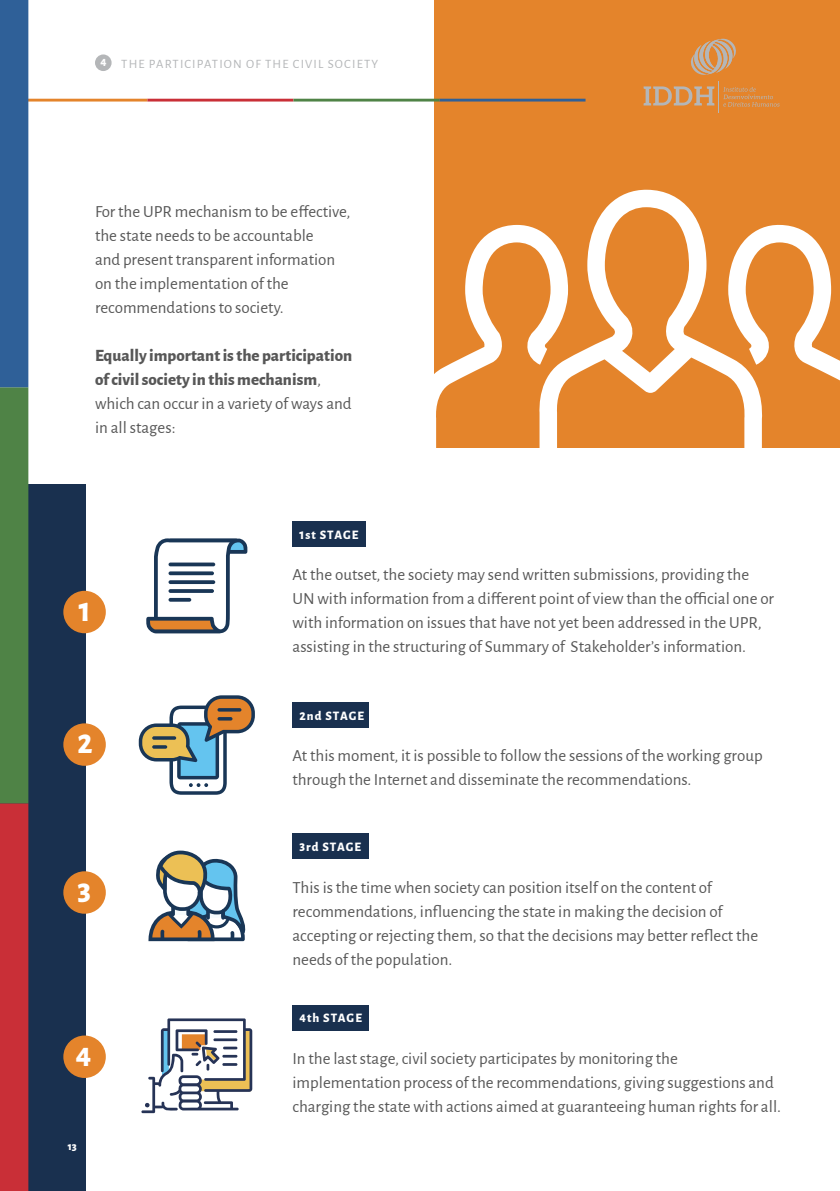
<style>
.page{position:relative;width:840px;height:1191px;background:#fff}
.page>*{position:absolute;margin:0;border:0;box-sizing:border-box;transform-origin:0 0}
.t1{font:800 30.6px "Alegreya Sans";color:#fff}
.t2{font:17px/24px "Alegreya Sans";color:#575757}
.t3{font:800 17px/24px "Alegreya Sans";color:#575757}
.t4{font:12.8px "Alegreya Sans";letter-spacing:.095em;color:#b4b6b8}
.t5{font:800 12.8px "Alegreya Sans";letter-spacing:.075em;color:#fff}
.t6{font:800 11.4px "Alegreya Sans";color:#fff}
.s1{font-weight:800;font-size:12px;color:#fff}
.s2{font-weight:400}
</style>
<div class="page">
<div style="left:292px;top:521px;width:74px;height:26px;background:#19304f"></div>
<div style="left:292px;top:702px;width:76px;height:26px;background:#19304f"></div>
<div style="left:292px;top:833px;width:76px;height:26px;background:#19304f"></div>
<div style="left:292px;top:1004px;width:76px;height:26px;background:#19304f"></div>
<div style="left:434px;top:0;width:405px;height:448px;background:#e4842b"></div>
<hr style="left:0;top:99px;width:147px;height:3px;background:#e4842b">
<hr style="left:147px;top:99px;width:146px;height:3px;background:#c92f37">
<hr style="left:293px;top:99px;width:146px;height:3px;background:#4f8346">
<hr style="left:439px;top:99px;width:146px;height:3px;background:#2f6098">
<svg style="left:690px;top:38px;width:46px;height:37px"></svg>
<svg style="left:643px;top:86px;width:71px;height:19px"></svg>
<hr style="left:718px;top:82px;width:1px;height:31px;background:#b4b6b8">
<svg style="left:723px;top:87px;width:56px;height:20px"></svg>
<div style="left:95px;top:54px;width:16px;height:17px;background:#b4b6b8;border-radius:50%"></div>
<div style="left:0;top:484px;width:86px;height:707px;background:#19304f"></div>
<svg style="left:146px;top:538px;width:102px;height:95px"></svg>
<svg style="left:168px;top:571px;width:46px;height:4px"></svg>
<svg style="left:168px;top:589px;width:46px;height:4px"></svg>
<svg style="left:168px;top:580px;width:47px;height:4px"></svg>
<svg style="left:168px;top:562px;width:47px;height:4px"></svg>
<hr style="left:168px;top:598px;width:23px;height:3px;background:#193656;border-radius:2px">
<svg style="left:139px;top:695px;width:116px;height:99px"></svg>
<hr style="left:217px;top:708px;width:24px;height:3px;background:#193656;border-radius:2px">
<hr style="left:217px;top:717px;width:15px;height:3px;background:#193656;border-radius:2px">
<hr style="left:152px;top:736px;width:24px;height:3px;background:#193656;border-radius:2px">
<hr style="left:152px;top:745px;width:15px;height:3px;background:#193656;border-radius:2px">
<svg style="left:148px;top:850px;width:98px;height:91px"></svg>
<div style="left:63px;top:591px;width:43px;height:42px;background:#e4842b;border-radius:50%"></div>
<div style="left:63px;top:723px;width:43px;height:43px;background:#e4842b;border-radius:50%"></div>
<div style="left:63px;top:871px;width:43px;height:42px;background:#e4842b;border-radius:50%"></div>
<div style="left:63px;top:1035px;width:43px;height:43px;background:#e4842b;border-radius:50%"></div>
<svg style="left:141px;top:1018px;width:111px;height:95px"></svg>
<svg style="left:567px;top:189px;width:160px;height:204px"></svg>
<svg style="left:727px;top:225px;width:112px;height:223px"></svg>
<svg style="left:434px;top:225px;width:133px;height:223px"></svg>
<div style="left:0;top:803px;width:28px;height:388px;background:#c92f37"></div>
<div style="left:0;top:387px;width:28px;height:416px;background:#4f8346"></div>
<div style="left:0;top:0;width:28px;height:387px;background:#2f6098"></div>
<p class="t4" style="left:100px;top:55px;width:279px"><span class="s1">4</span> THE PARTICIPATION OF THE CIVIL SOCIETY</p>
<p class="t2" style="left:95px;top:198px;width:257px">For the UPR mechanism to be effective, the state needs to be accountable<br>and present transparent information on the implementation of the recommendations to society.</p>
<p class="t3" style="left:95px;top:342px;width:258px">Equally important is the participation of civil society in this mechanism<span class="s2">, which can occur in a variety of ways and in all stages:</span></p>
<h1 class="t1" style="left:79px;top:587px;width:13px">1</h1>
<h1 class="t1" style="left:78px;top:720px;width:17px">2</h1>
<h1 class="t1" style="left:78px;top:868px;width:15px">3</h1>
<h1 class="t1" style="left:76px;top:1032px;width:17px">4</h1>
<p class="t6" style="left:68px;top:1137px;width:11px">13</p>
<p class="t5" style="left:299px;top:525px;width:60px">1st STAGE</p>
<p class="t2" style="left:292px;top:562px;width:482px">At the outset, the society may send written submissions, providing the UN with information from a different point of view than the official one or with information on issues that have not yet been addressed in the UPR, assisting in the structuring of Summary of Stakeholder’s information.</p>
<p class="t5" style="left:299px;top:706px;width:66px">2nd STAGE</p>
<p class="t2" style="left:292px;top:743px;width:471px">At this moment, it is possible to follow the sessions of the working group through the Internet and disseminate the recommendations.</p>
<p class="t5" style="left:299px;top:837px;width:63px">3rd STAGE</p>
<p class="t2" style="left:292px;top:874px;width:467px">This is the time when society can position itself on the content of recommendations, influencing the state in making the decision of accepting or rejecting them, so that the decisions may better reflect the needs of the population.</p>
<p class="t5" style="left:299px;top:1008px;width:64px">4th STAGE</p>
<p class="t2" style="left:292px;top:1045px;width:490px">In the last stage, civil society participates by monitoring the implementation process of the recommendations, giving suggestions and charging the state with actions aimed at guaranteeing human rights for all.</p>
</div>
